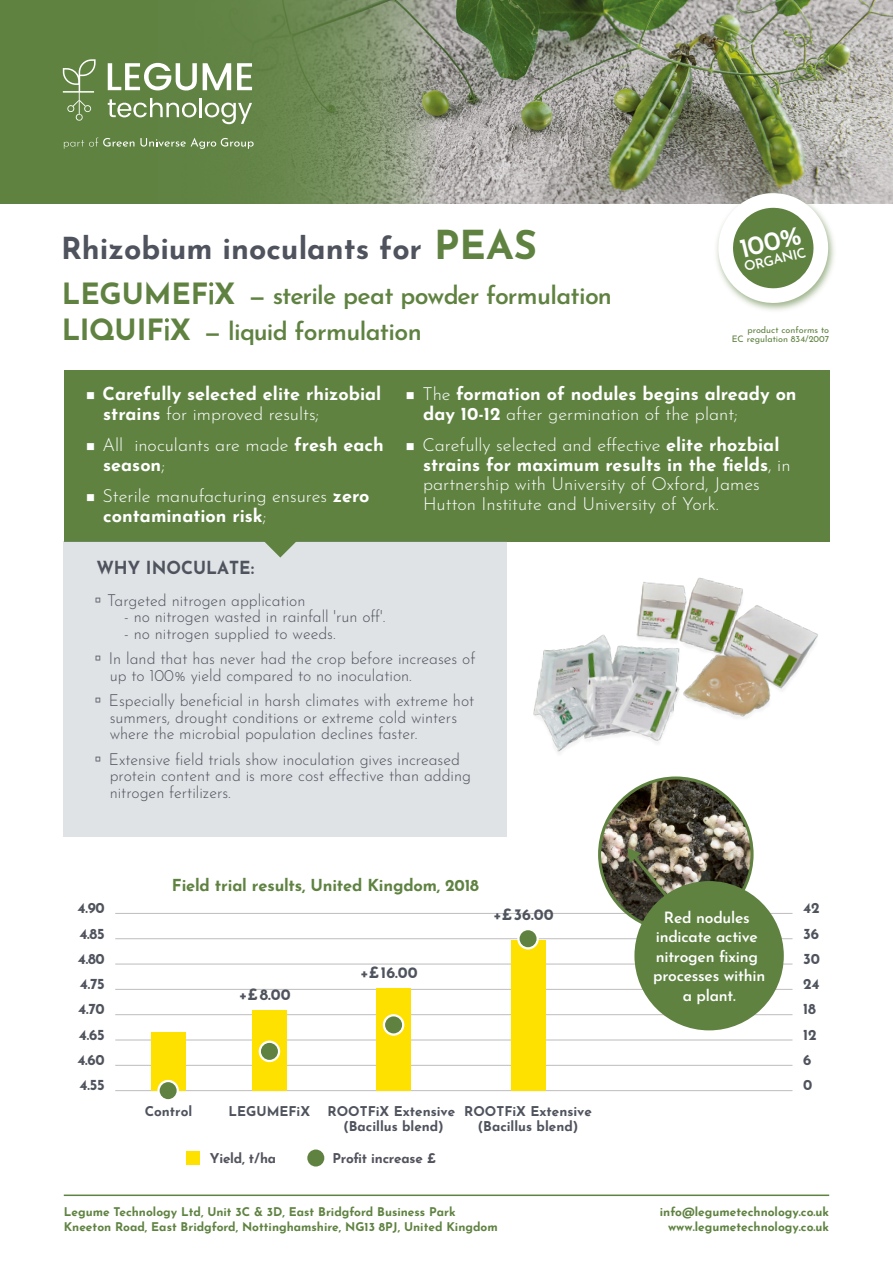
<style>
.page{position:relative;width:893px;height:1263px;background:#fff}
.page>*{position:absolute;margin:0;border:0;box-sizing:border-box;transform-origin:0 0}
.t1{font:700 30.3px "Josefin Sans";color:#4f535d}
.t2{font:700 29.25px/36px "Josefin Sans";color:#5f8241}
.t3{font:600 27px "Josefin Sans";color:#fff}
.t4{font:600 24.9px "Josefin Sans";letter-spacing:-.025em;color:#5f8241}
.t5{font:300 18px/19.5px "Josefin Sans";color:#fff}
.t6{font:700 18px/19.5px "Josefin Sans";color:#fff}
.t7{font:700 18px "Josefin Sans";color:#4f535d;scale:.96 1}
.t8{font:300 16.5px/16.5px "Josefin Sans";color:#4f535d;scale:.96 1}
.t9{font:700 16.5px "Josefin Sans";letter-spacing:-.01em;color:#5f8241}
.t10{font:700 15.75px "Josefin Sans";color:#4f535d}
.t11{font:600 15.6px/19.5px "Josefin Sans";letter-spacing:-.015em;color:#fff;text-align:center}
.t12{font:700 15px/25.2px "Josefin Sans";letter-spacing:-.015em;color:#4f535d}
.t13{font:700 13.5px/15px "Josefin Sans";color:#4f535d;text-align:center}
.t14{font:700 13.5px "Josefin Sans";letter-spacing:-.015em;color:#52535d}
.t15{font:600 13.5px "Josefin Sans";color:#fff}
.t16{font:700 12px/15px "Josefin Sans";color:#5f8241}
.t17{font:9px/9.1px "Josefin Sans";color:#5f8241;text-align:right}
.s1{font-size:39.9px;color:#5f8241}
.s2{font-weight:300}
.s3{font-weight:700}
.s4{font-family:"Arial";font-weight:400;font-size:21px}
</style>
<div class="page">
<img style="left:436px;top:0;width:457px;height:203px">
<hr style="left:64px;top:1194px;width:765px;height:2px;background:#5f8241">
<hr style="left:115px;top:1065px;width:677px;height:1px;background:#bebcbd">
<hr style="left:115px;top:1039px;width:677px;height:1px;background:#bebcbd">
<hr style="left:115px;top:1014px;width:677px;height:1px;background:#bebcbd">
<hr style="left:115px;top:964px;width:677px;height:1px;background:#bebcbd">
<hr style="left:115px;top:913px;width:677px;height:1px;background:#bebcbd">
<hr style="left:115px;top:989px;width:677px;height:1px;background:#bebcbd">
<hr style="left:115px;top:938px;width:677px;height:1px;background:#bebcbd">
<hr style="left:115px;top:1090px;width:677px;height:1px;background:#bebcbd">
<div style="left:252px;top:1010px;width:34px;height:81px;background:#ffe100"></div>
<svg style="left:259px;top:1040px;width:21px;height:22px"></svg>
<div style="left:377px;top:988px;width:34px;height:103px;background:#ffe100"></div>
<svg style="left:383px;top:1014px;width:21px;height:22px"></svg>
<div style="left:511px;top:941px;width:34px;height:150px;background:#ffe100"></div>
<svg style="left:517px;top:930px;width:22px;height:19px"></svg>
<div style="left:152px;top:1032px;width:34px;height:59px;background:#ffe100"></div>
<svg style="left:157px;top:1080px;width:22px;height:20px"></svg>
<img style="left:600px;top:778px;width:152px;height:152px;border-radius:76px">
<svg style="left:627px;top:848px;width:51px;height:62px;background:#625e4c"></svg>
<div style="left:634px;top:881px;width:150px;height:149px;background:#5f8241;border-radius:50%"></div>
<svg style="left:307px;top:1149px;width:18px;height:18px"></svg>
<div style="left:187px;top:1151px;width:13px;height:14px;background:#ffe100"></div>
<svg style="left:0;top:0;width:436px;height:203px;background:#6d8953"></svg>
<svg style="left:209px;top:282px;width:4px;height:22px"></svg>
<svg style="left:165px;top:318px;width:4px;height:22px"></svg>
<div style="left:64px;top:370px;width:765px;height:172px;background:#5f8241"></div>
<div style="left:63px;top:541px;width:443px;height:295px;background:#dfe3e6"></div>
<img style="left:533px;top:577px;width:285px;height:212px">
<svg style="left:260px;top:541px;width:41px;height:16px"></svg>
<img style="left:711px;top:187px;width:128px;height:124px">
<svg style="left:717px;top:192px;width:112px;height:112px"></svg>
<svg style="left:64px;top:138px;width:70px;height:11px"></svg>
<svg style="left:140px;top:138px;width:114px;height:11px"></svg>
<svg style="left:108px;top:63px;width:89px;height:28px"></svg>
<svg style="left:203px;top:63px;width:28px;height:27px"></svg>
<svg style="left:237px;top:63px;width:15px;height:27px"></svg>
<svg style="left:108px;top:98px;width:89px;height:19px"></svg>
<hr style="left:199px;top:98px;width:3px;height:19px;background:#fff">
<svg style="left:205px;top:102px;width:47px;height:22px"></svg>
<svg style="left:63px;top:59px;width:33px;height:62px;background:#76945c"></svg>
<h1 class="t1" style="left:61px;top:222px;width:478px">Rhizobium inoculants for <span class="s1">PEAS</span></h1>
<h2 class="t2" style="left:62px;top:272px;width:175px">LEGUMEF X<br>LIQUIF X</h2>
<h3 class="t4" style="left:248px;top:277px;width:365px">— sterile peat powder formulation</h3>
<h3 class="t4" style="left:204px;top:313px;width:220px">— liquid formulation</h3>
<h3 class="t3" style="left:736px;top:229px;width:63px;rotate:-13deg">100%</h3>
<p class="t15" style="left:742px;top:257px;width:65px;rotate:-13deg">ORGANIC</p>
<p class="t17" style="left:732px;top:324px;width:99px">product conforms to<br>EC regulation 834/2007</p>
<p class="t6" style="left:103px;top:381px;width:280px;text-indent:-17px">■ Carefully selected elite rhizobial strains <span class="s2">for improved results;</span></p>
<p class="t5" style="left:103px;top:434px;width:282px;text-indent:-17px">■ All inoculants are made <span class="s3">fresh each season</span>;</p>
<p class="t5" style="left:103px;top:485px;width:268px;text-indent:-17px">■ Sterile manufacturing ensures <span class="s3">zero contamination risk</span>;</p>
<p class="t7" style="left:96px;top:552px;width:166px">WHY INOCULATE:</p>
<p class="t6" style="left:423px;top:381px;width:375px;text-indent:-17px">■ <span class="s2">The</span> formation of nodules begins already on day 10-12 <span class="s2">after germination of the plant;</span></p>
<p class="t5" style="left:423px;top:434px;width:369px;text-indent:-17px">■ Carefully selected and effective <span class="s3">elite rhozbial strains for maximum results in the fields</span>, in partnership with University of Oxford, James Hutton Institute and University of York.</p>
<p class="t8" style="left:95px;top:590px;width:221px"><span class="s4">▫</span> Targeted nitrogen application</p>
<p class="t8" style="left:124px;top:607px;width:274px">- no nitrogen wasted in rainfall 'run off'.</p>
<p class="t8" style="left:95px;top:619px;width:398px;line-height:25.5px;text-indent:29px">- no nitrogen supplied to weeds.<br><span class="s4">▫</span> In land that has never had the crop before increases of</p>
<p class="t8" style="left:95px;top:661px;width:397px;line-height:25.5px;text-indent:15px">up to 100% yield compared to no inoculation.<br><span class="s4">▫</span> Especially beneficial in harsh climates with extreme hot</p>
<p class="t8" style="left:110px;top:707px;width:363px">summers, drought conditions or extreme cold winters where the microbial population declines faster.</p>
<p class="t8" style="left:110px;top:749px;width:378px;text-indent:-15px"><span class="s4">▫</span> Extensive field trials show inoculation gives increased protein content and is more cost effective than adding nitrogen fertilizers.</p>
<p class="t9" style="left:172px;top:870px;width:309px">Field trial results, United Kingdom, 2018</p>
<p class="t12" style="left:78px;top:893px;width:29px">4.90</p>
<p class="t12" style="left:79px;top:918px;width:27px">4.85</p>
<p class="t12" style="left:78px;top:944px;width:28px">4.80</p>
<p class="t12" style="left:77px;top:969px;width:29px;text-align:justify">4.75<br>4.70<br>4.65<br>4.60<br>4.55</p>
<p class="t10" style="left:239px;top:980px;width:53px">+£8.00</p>
<p class="t10" style="left:360px;top:959px;width:59px">+£16.00</p>
<p class="t10" style="left:493px;top:901px;width:62px">+£36.00</p>
<p class="t11" style="left:653px;top:906px;width:114px">Red nodules indicate active nitrogen fixing processes within a plant.</p>
<p class="t12" style="left:803px;top:893px;width:18px">42<br>36</p>
<p class="t12" style="left:803px;top:944px;width:18px">30</p>
<p class="t12" style="left:803px;top:969px;width:18px">24</p>
<p class="t12" style="left:803px;top:994px;width:14px">18</p>
<p class="t12" style="left:803px;top:1019px;width:15px">12</p>
<p class="t12" style="left:803px;top:1045px;width:11px">6<br>0</p>
<p class="t13" style="left:145px;top:1102px;width:49px">Control</p>
<p class="t13" style="left:229px;top:1102px;width:83px">LEGUMEFiX</p>
<p class="t13" style="left:328px;top:1102px;width:129px">ROOTFiX Extensive (Bacillus blend)</p>
<p class="t13" style="left:464px;top:1102px;width:129px">ROOTFiX Extensive (Bacillus blend)</p>
<p class="t14" style="left:210px;top:1146px;width:68px">Yield, t/ha</p>
<p class="t14" style="left:332px;top:1146px;width:105px">Profit increase £</p>
<p class="t16" style="left:64px;top:1202px;width:435px">Legume Technology Ltd, Unit 3C &amp; 3D, East Bridgford Business Park<br>Kneeton Road, East Bridgford, Nottinghamshire, NG13 8PJ, United Kingdom</p>
<p class="t16" style="left:660px;top:1202px;width:171px;text-align:right">info@legumetechnology.co.uk www.legumetechnology.co.uk</p>
</div>
